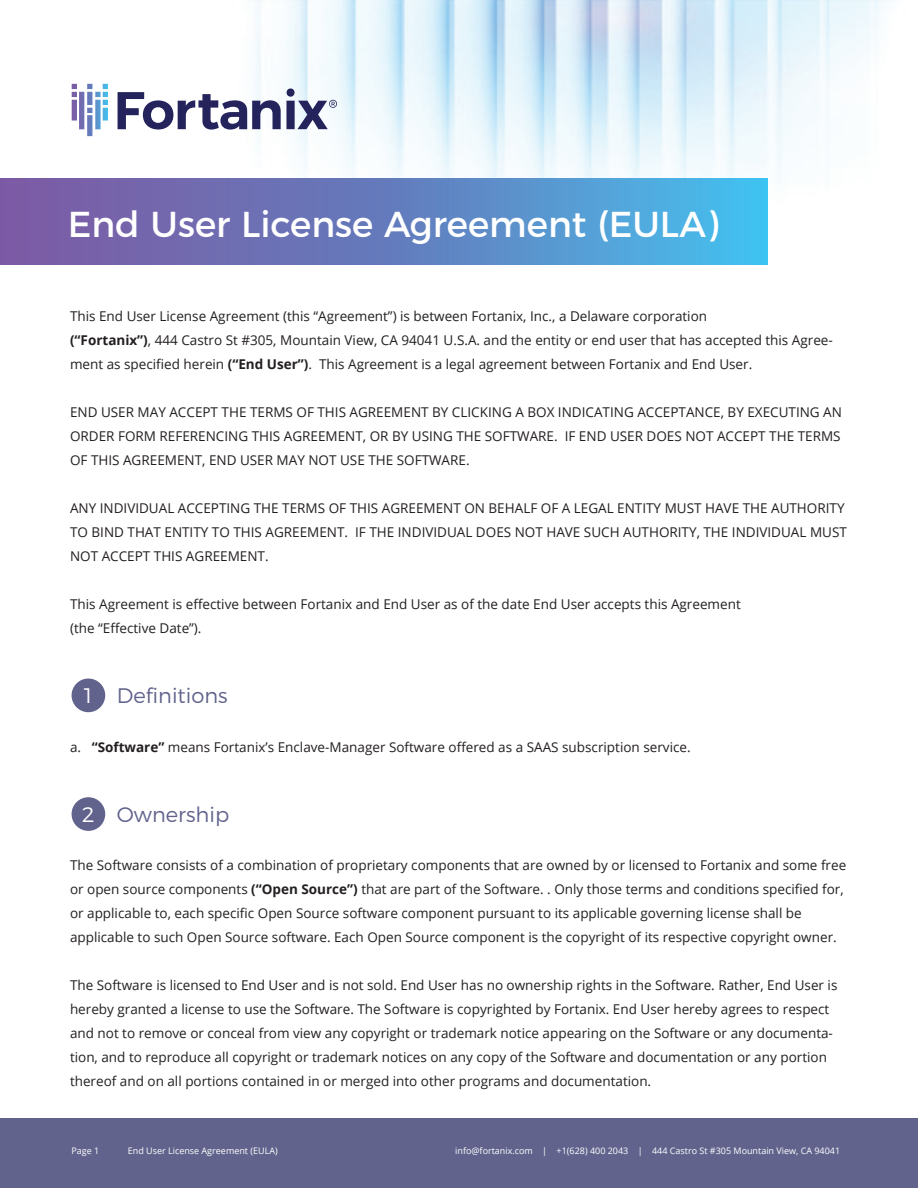
<style>
.page{position:relative;width:918px;height:1188px;background:#fff}
.page>*{position:absolute;margin:0;border:0;box-sizing:border-box;transform-origin:0 0}
.t1{font:36px "Montserrat";color:#fff}
.t2{font:300 21px "Montserrat";color:#61638c}
.t3{font:13.5px/24px "Open Sans";color:#231f20}
.t4{font:9px "Open Sans";color:#fff}
.s1{font-weight:700}
.s2{color:#fff}
</style>
<div class="page">
<img style="left:0;top:0;width:890px;height:241px">
<svg style="left:72px;top:84px;width:36px;height:52px"></svg>
<svg style="left:118px;top:88px;width:219px;height:42px"></svg>
<div style="left:0;top:179px;width:767px;height:85px;background:linear-gradient(to right,#80509c,#46b8e8)"></div>
<div style="left:72px;top:679px;width:33px;height:33px;background:#61638c;border-radius:50%"></div>
<div style="left:72px;top:797px;width:33px;height:34px;background:#61638c;border-radius:50%"></div>
<div style="left:0;top:1118px;width:918px;height:70px;background:#61638c"></div>
<h1 class="t1" style="left:68px;top:195px;width:652px">End User License Agreement (EULA)</h1>
<p class="t3" style="left:70px;top:303px;width:764px">This End User License Agreement (this “Agreement”) is between Fortanix, Inc., a Delaware corporation<br><span class="s1">(“Fortanix”)</span>, 444 Castro St #305, Mountain View, CA 94041 U.S.A. and the entity or end user that has accepted this Agree&shy;ment as specified herein <span class="s1">(“End User”)</span>. This Agreement is a legal agreement between Fortanix and End User.</p>
<p class="t3" style="left:70px;top:400px;width:774px;text-align:justify">END USER MAY ACCEPT THE TERMS OF THIS AGREEMENT BY CLICKING A BOX INDICATING ACCEPTANCE, BY EXECUTING AN ORDER FORM REFERENCING THIS AGREEMENT, OR BY USING THE SOFTWARE. IF END USER DOES NOT ACCEPT THE TERMS OF THIS AGREEMENT, END USER MAY NOT USE THE SOFTWARE.</p>
<p class="t3" style="left:70px;top:496px;width:778px">ANY INDIVIDUAL ACCEPTING THE TERMS OF THIS AGREEMENT ON BEHALF OF A LEGAL ENTITY MUST HAVE THE AUTHORITY<br>TO BIND THAT ENTITY TO THIS AGREEMENT. IF THE INDIVIDUAL DOES NOT HAVE SUCH AUTHORITY, THE INDIVIDUAL MUST<br>NOT ACCEPT THIS AGREEMENT.</p>
<p class="t3" style="left:70px;top:592px;width:672px">This Agreement is effective between Fortanix and End User as of the date End User accepts this Agreement (the “Effective Date”).</p>
<h2 class="t2" style="left:82px;top:679px;width:147px"><span class="s2">1</span> Definitions</h2>
<p class="t3" style="left:70px;top:735px;width:622px">a. <span class="s1">“Software”</span> means Fortanix’s Enclave-Manager Software offered as a SAAS subscription service.</p>
<h2 class="t2" style="left:82px;top:798px;width:149px"><span class="s2">2</span> Ownership</h2>
<p class="t3" style="left:70px;top:853px;width:778px">The Software consists of a combination of proprietary components that are owned by or licensed to Fortanix and some free or open source components <span class="s1">(“Open Source”)</span> that are part of the Software. . Only those terms and conditions specified for, or applicable to, each specific Open Source software component pursuant to its applicable governing license shall be applicable to such Open Source software. Each Open Source component is the copyright of its respective copyright owner.</p>
<p class="t3" style="left:70px;top:973px;width:769px">The Software is licensed to End User and is not sold. End User has no ownership rights in the Software. Rather, End User is hereby granted a license to use the Software. The Software is copyrighted by Fortanix. End User hereby agrees to respect and not to remove or conceal from view any copyright or trademark notice appearing on the Software or any documenta&shy;tion, and to reproduce all copyright or trademark notices on any copy of the Software and documentation or any portion thereof and on all portions contained in or merged into other programs and documentation.</p>
<p class="t4" style="left:72px;top:1144px;width:29px">Page 1</p>
<p class="t4" style="left:128px;top:1144px;width:151px">End User License Agreement (EULA)</p>
<p class="t4" style="left:455px;top:1144px;width:386px">info@fortanix.com | +1(628) 400 2043 | 444 Castro St #305 Mountain View, CA 94041</p>
</div>
